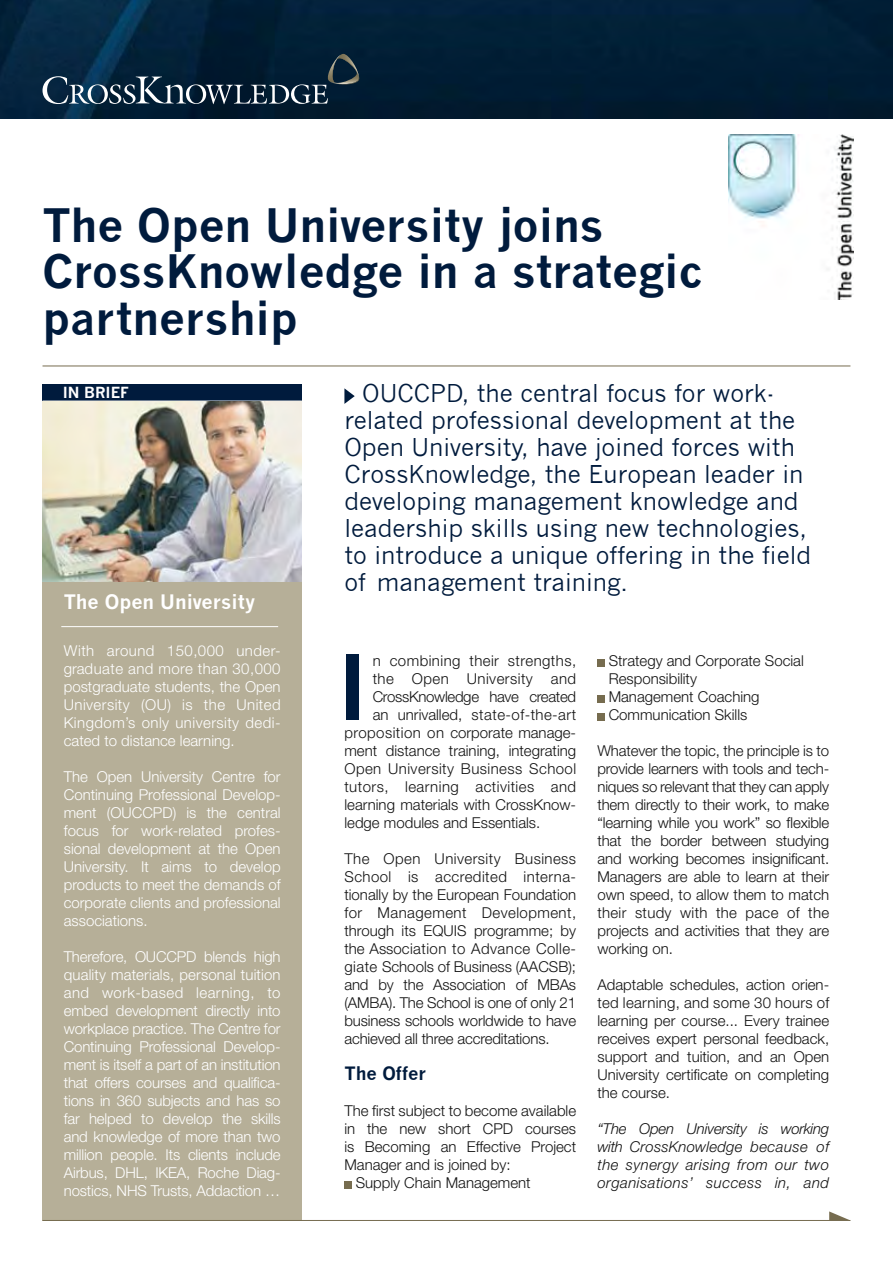
<style>
.page{position:relative;width:893px;height:1263px;background:#fff}
.page>*{position:absolute;margin:0;border:0;box-sizing:border-box;transform-origin:0 0}
.t1{font:700 87.45px "News Gothic";color:#001b3d}
.t2{font:700 45px/46.5px "News Gothic";color:#001b3d}
.t3{font:24px/27px "News Gothic";color:#001b3d}
.t4{font:700 19.5px "News Gothic";color:#fff}
.t5{font:700 18px "News Gothic";color:#001b3d}
.t6{font:300 15px/18px "Helvetica Neue";color:#121212;text-align:justify}
.t7{font:300 15px/18px "Helvetica Neue";color:#fff;text-align:justify}
.t8{font:italic 300 15px/18px "Helvetica Neue";letter-spacing:.03em;color:#121212;text-align:justify}
.t9{font:300 15px "Helvetica Neue";letter-spacing:.03em;color:#121212}
.t10{font:300 15px "Helvetica Neue";letter-spacing:-.02em;color:#121212}
.t11{font:700 15px "News Gothic";color:#fff}
</style>
<div class="page">
<img style="left:729px;top:134px;width:124px;height:165px">
<div style="left:43px;top:397px;width:259px;height:823px;background:#b6af98"></div>
<div style="left:43px;top:384px;width:259px;height:17px;background:#001b3d"></div>
<svg style="left:344px;top:388px;width:11px;height:16px"></svg>
<div style="left:344px;top:1181px;width:7px;height:7px;background:#766c4f"></div>
<div style="left:597px;top:659px;width:7px;height:7px;background:#766c4f"></div>
<div style="left:597px;top:695px;width:7px;height:7px;background:#766c4f"></div>
<div style="left:597px;top:713px;width:7px;height:7px;background:#766c4f"></div>
<hr style="left:43px;top:1220px;width:807px;height:1px;background:#766c4f">
<svg style="left:829px;top:1211px;width:20px;height:9px"></svg>
<hr style="left:43px;top:366px;width:807px;height:1px;background:#766c4f">
<hr style="left:61px;top:626px;width:217px;height:1px;background:#fff">
<img style="left:0;top:0;width:893px;height:119px">
<svg style="left:43px;top:54px;width:317px;height:50px;background:#1e384d"></svg>
<img style="left:43px;top:401px;width:259px;height:181px">
<h2 class="t2" style="left:43px;top:201px;width:662px">The Open University joins<br>CrossKnowledge in a strategic partnership</h2>
<p class="t11" style="left:63px;top:383px;width:68px">IN BRIEF</p>
<h3 class="t4" style="left:64px;top:590px;width:193px">The Open University</h3>
<p class="t7" style="left:64px;top:641px;width:218px">With around 150,000 under&shy;graduate and more than 30,000 postgraduate students, the Open University (OU) is the United Kingdom’s only university dedi&shy;cated to distance learning.</p>
<p class="t7" style="left:64px;top:767px;width:218px">The Open University Centre for Continuing Professional Develop&shy;ment (OUCCPD) is the central focus for work-related profes&shy;sional development at the Open University. It aims to develop products to meet the demands of corporate clients and professional associations.</p>
<p class="t7" style="left:64px;top:947px;width:218px">Therefore, OUCCPD blends high quality materials, personal tuition and work-based learning, to embed development directly into workplace practice. The Centre for Continuing Professional Develop&shy;ment is itself a part of an institution that offers courses and qualifica&shy;tions in 360 subjects and has so far helped to develop the skills and knowledge of more than two million people. Its clients include Airbus, DHL, IKEA, Roche Diag&shy;nostics, NHS Trusts, Addaction …</p>
<p class="t3" style="left:344px;top:380px;width:468px;text-indent:18px">OUCCPD, the central focus for work&shy;related professional development at the Open University, have joined forces with CrossKnowledge, the European leader in developing management knowledge and leadership skills using new technologies, to introduce a unique offering in the field of management training.</p>
<h1 class="t1" style="left:338px;top:634px;width:32px">I</h1>
<p class="t9" style="left:373px;top:651px;width:205px">n combining their strengths,</p>
<p class="t9" style="left:373px;top:669px;width:205px">the Open University and</p>
<p class="t10" style="left:373px;top:687px;width:205px">CrossKnowledge have created</p>
<p class="t6" style="left:373px;top:705px;width:205px">an unrivalled, state-of-the-art</p>
<p class="t6" style="left:344px;top:723px;width:233px">proposition on corporate manage-</p>
<p class="t6" style="left:344px;top:741px;width:233px">ment distance training, integrating</p>
<p class="t9" style="left:344px;top:759px;width:233px">Open University Business School</p>
<p class="t9" style="left:344px;top:777px;width:233px">tutors, learning activities and</p>
<p class="t6" style="left:344px;top:795px;width:233px">learning materials with CrossKnow-</p>
<p class="t6" style="left:344px;top:813px;width:197px">ledge modules and Essentials.</p>
<p class="t6" style="left:344px;top:849px;width:233px">The Open University Business School is accredited interna&shy;tionally by the European Foundation for Management Development, through its EQUIS programme; by the Association to Advance Colle&shy;giate Schools of Business (AACSB); and by the Association of MBAs (AMBA). The School is one of only 21 business schools worldwide to have achieved all three accreditations.</p>
<p class="t5" style="left:344px;top:1062px;width:83px">The Offer</p>
<p class="t6" style="left:344px;top:1101px;width:233px">The first subject to become available</p>
<p class="t6" style="left:344px;top:1119px;width:233px">in the new short CPD courses</p>
<p class="t6" style="left:344px;top:1137px;width:233px">is Becoming an Effective Project</p>
<p class="t6" style="left:344px;top:1155px;width:168px">Manager and is joined by:</p>
<p class="t6" style="left:356px;top:1173px;width:177px">Supply Chain Management</p>
<p class="t6" style="left:609px;top:651px;width:197px;text-align:left">Strategy and Corporate Social<br>Responsibility<br>Management Coaching<br>Communication Skills</p>
<p class="t6" style="left:597px;top:741px;width:233px">Whatever the topic, the principle is to provide learners with tools and tech&shy;niques so relevant that they can apply them directly to their work, to make “learning while you work” so flexible that the border between studying and working becomes insignificant.<br>Managers are able to learn at their own speed, to allow them to match their study with the pace of the projects and activities that they are working on.</p>
<p class="t6" style="left:597px;top:975px;width:233px">Adaptable schedules, action orien&shy;ted learning, and some 30 hours of learning per course... Every trainee receives expert personal feedback, support and tuition, and an Open University certificate on completing the course.</p>
<p class="t8" style="left:597px;top:1119px;width:233px">“The Open University is working with CrossKnowledge because of the synergy arising from our two organisations’ success in, and</p>
</div>
